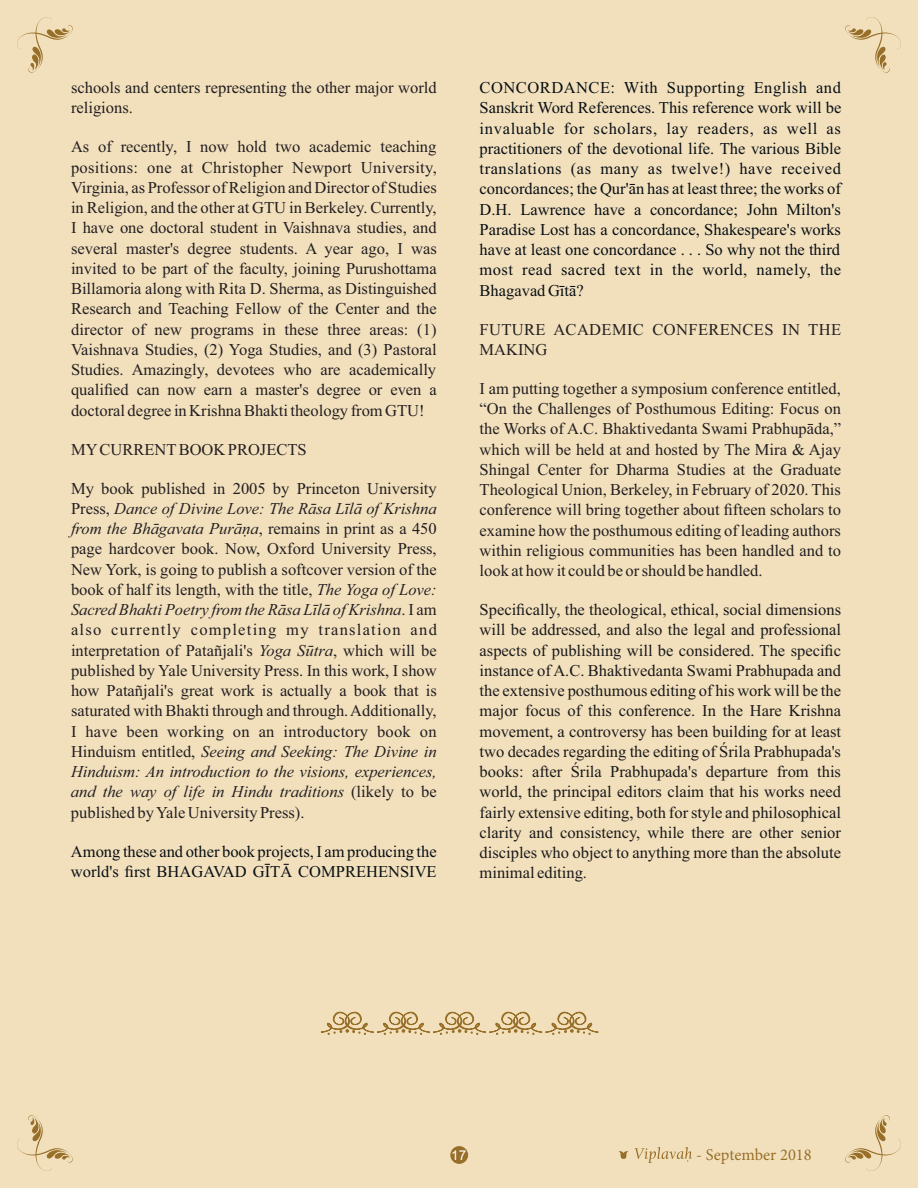
<style>
.page{position:relative;width:918px;height:1188px;background:#f2e0bd}
.page>*{position:absolute;margin:0;border:0;box-sizing:border-box;transform-origin:0 0}
.t1{font:16.5px/20.2px "Times New Roman";color:#231f20;text-align:justify}
.t2{font:16.5px/20.2px "Times New Roman";color:#1b1a1a;text-align:justify}
.t3{font:16.5px/20.2px "Times New Roman";color:#090f13}
.t4{font:16.5px/20.2px "Times New Roman";letter-spacing:.02em;color:#231f20}
.t5{font:16.5px "Minion Pro";color:#986f29}
.t6{font:13.5px "Arial";color:#fff}
.s1{font-style:italic}
</style>
<div class="page">
<svg style="left:843px;top:0;width:75px;height:75px;background:#ecd9b4"></svg>
<svg style="left:0;top:0;width:75px;height:75px;background:#ecd9b3"></svg>
<svg style="left:843px;top:1113px;width:75px;height:75px;background:#ecd9b4"></svg>
<svg style="left:0;top:1113px;width:75px;height:75px;background:#ecd9b3"></svg>
<div style="left:450px;top:1146px;width:18px;height:18px;background:#986f29;border-radius:50%"></div>
<svg style="left:619px;top:1151px;width:10px;height:8px"></svg>
<svg style="left:635px;top:1147px;width:57px;height:16px"></svg>
<svg style="left:321px;top:1006px;width:278px;height:29px;background:#dfc89e"></svg>
<p class="t1" style="left:71px;top:79px;width:367px">schools and centers representing the other major world religions.</p>
<p class="t1" style="left:71px;top:138px;width:367px">As of recently, I now hold two academic teaching positions: one at Christopher Newport University, Virginia, as Professor of Religion and Director of Studies in Religion, and the other at GTU in Berkeley. Currently, I have one doctoral student in Vaishnava studies, and several master's degree students. A year ago, I was invited to be part of the faculty, joining Purushottama Billamoria along with Rita D. Sherma, as Distinguished Research and Teaching Fellow of the Center and the director of new programs in these three areas: (1)<br>Vaishnava Studies, (2) Yoga Studies, and (3) Pastoral Studies. Amazingly, devotees who are academically qualified can now earn a master's degree or even a doctoral degree in Krishna Bhakti theology from GTU!</p>
<p class="t1" style="left:71px;top:441px;width:237px">MY CURRENT BOOK PROJECTS</p>
<p class="t1" style="left:71px;top:480px;width:367px">My book published in 2005 by Princeton University Press, <span class="s1">Dance of Divine Love: The Rāsa Līlā of Krishna from the Bhāgavata Purāṇa</span>, remains in print as a 450 page hardcover book. Now, Oxford University Press, New York, is going to publish a softcover version of the book of half its length, with the title, <span class="s1">The Yoga of Love:<br>Sacred Bhakti Poetry from the Rāsa Līlā of Krishna</span>. I am also currently completing my translation and interpretation of Patañjali's <span class="s1">Yoga Sūtra</span>, which will be published by Yale University Press. In this work, I show how Patañjali's great work is actually a book that is saturated with Bhakti through and through. Additionally, I have been working on an introductory book on Hinduism entitled, <span class="s1">Seeing and Seeking: The Divine in Hinduism: An introduction to the visions, experiences, and the way of life in Hindu traditions</span> (likely to be published by Yale University Press).</p>
<p class="t3" style="left:71px;top:843px;width:367px">Among these and other book projects, I am producing the world's first BHAGAVAD GĪTĀ COMPREHENSIVE</p>
<p class="t3" style="left:480px;top:79px;width:363px;text-align:justify">CONCORDANCE: With Supporting English and Sanskrit Word References. This reference work will be invaluable for scholars, lay readers, as well as practitioners of the devotional life. The various Bible translations (as many as twelve!) have received concordances; the Qur'ān has at least three; the works of D.H. Lawrence have a concordance; John Milton's Paradise Lost has a concordance, Shakespeare's works have at least one concordance . . . So why not the third most read sacred text in the world, namely, the Bhagavad Gītā?</p>
<p class="t4" style="left:480px;top:321px;width:363px">FUTURE ACADEMIC CONFERENCES IN THE<br>MAKING</p>
<p class="t1" style="left:480px;top:380px;width:363px">I am putting together a symposium conference entitled, “On the Challenges of Posthumous Editing: Focus on the Works of A.C. Bhaktivedanta Swami Prabhupāda,” which will be held at and hosted by The Mira &amp; Ajay Shingal Center for Dharma Studies at the Graduate Theological Union, Berkeley, in February of 2020. This conference will bring together about fifteen scholars to examine how the posthumous editing of leading authors within religious communities has been handled and to look at how it could be or should be handled.</p>
<p class="t2" style="left:480px;top:601px;width:363px">Specifically, the theological, ethical, social dimensions will be addressed, and also the legal and professional aspects of publishing will be considered. The specific instance of A.C. Bhaktivedanta Swami Prabhupada and the extensive posthumous editing of his work will be the major focus of this conference. In the Hare Krishna movement, a controversy has been building for at least two decades regarding the editing of Śrila Prabhupada's books: after Śrila Prabhupada's departure from this world, the principal editors claim that his works need fairly extensive editing, both for style and philosophical clarity and consistency, while there are other senior disciples who object to anything more than the absolute minimal editing.</p>
<p class="t6" style="left:451px;top:1150px;width:17px">17</p>
<p class="t5" style="left:696px;top:1148px;width:117px">- September 2018</p>
</div>
